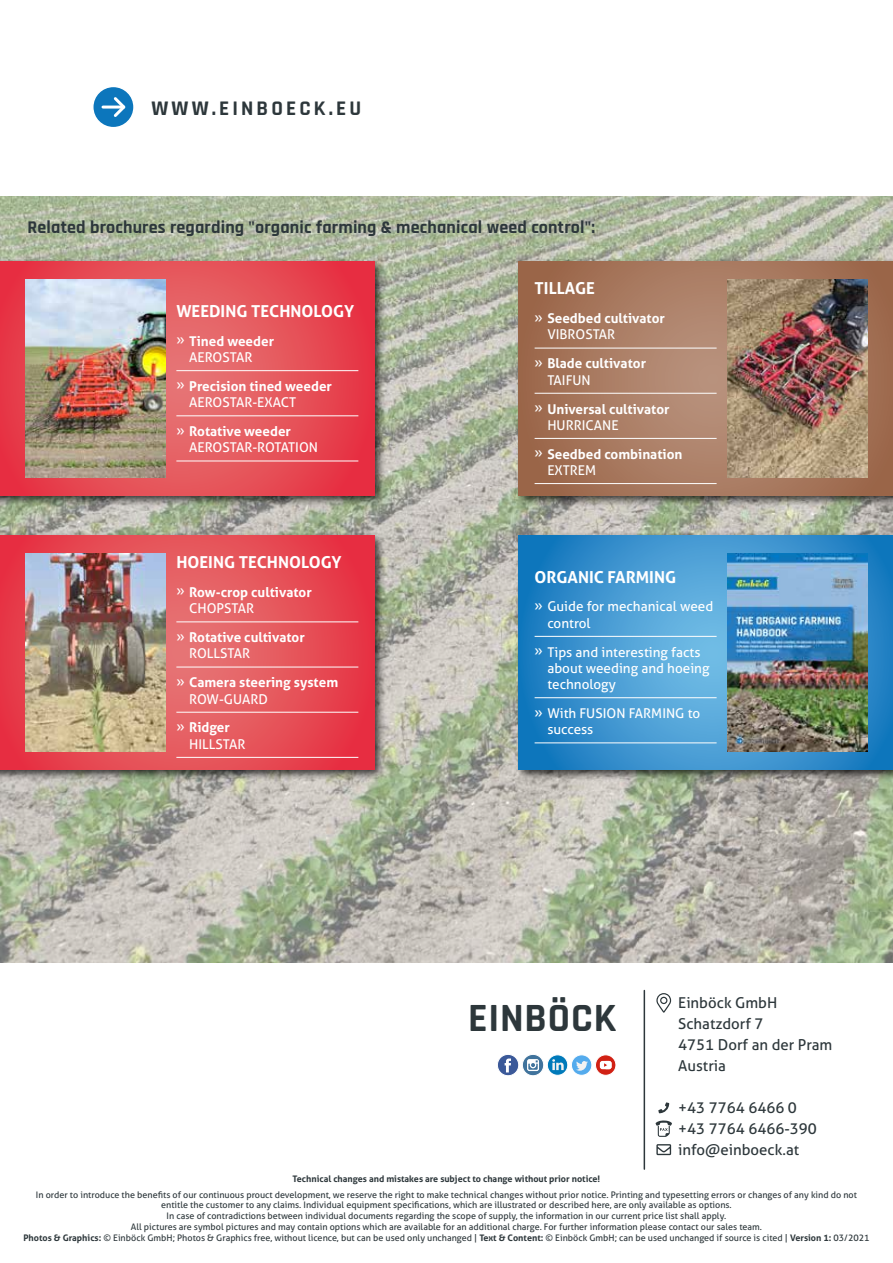
<style>
.page{position:relative;width:893px;height:1263px;background:#fff}
.page>*{position:absolute;margin:0;border:0;box-sizing:border-box;transform-origin:0 0}
.t1{font:700 40.5px "Rajdhani";letter-spacing:.02em;color:#2d373b}
.t2{font:700 21px "Rajdhani";letter-spacing:.15em;color:#2d373b}
.t3{font:700 18px "Rajdhani";letter-spacing:.01em;color:#2d373b}
.t4{font:700 16.5px "Aller";color:#fff}
.t5{font:15px/21px "Aller";color:#2d373b}
.t6{font:700 13.5px/16.2px "Aller";color:#fff}
.t7{font:13.5px/16.2px "Aller";color:#fff}
.t8{font:9px/10.8px "Aller";color:#2d373b;text-align:center}
.t9{font:700 9px "Aller";color:#2d373b}
.s1{font-weight:400}
.s2{font-weight:700}
</style>
<div class="page">
<img style="left:0;top:197px;width:893px;height:765px">
<div style="left:0;top:257px;width:387px;height:251px;background:#000;opacity:.75"></div>
<svg style="left:0;top:261px;width:374px;height:234px"></svg>
<div style="left:0;top:531px;width:387px;height:251px;background:#000;opacity:.75"></div>
<svg style="left:0;top:535px;width:374px;height:234px"></svg>
<div style="left:515px;top:257px;width:378px;height:251px;background:#000;opacity:.75"></div>
<svg style="left:519px;top:261px;width:374px;height:234px"></svg>
<div style="left:515px;top:531px;width:378px;height:251px;background:#000;opacity:.75"></div>
<svg style="left:519px;top:535px;width:374px;height:234px"></svg>
<img style="left:26px;top:279px;width:140px;height:199px">
<img style="left:727px;top:279px;width:140px;height:199px">
<div style="left:93px;top:86px;width:41px;height:42px;background:#0c76bc;border-radius:50%"></div>
<div style="left:92px;top:86px;width:43px;height:42px;border:2px solid #fff;border-radius:50%"></div>
<hr style="left:103px;top:106px;width:19px;height:3px;background:#fff">
<svg style="left:111px;top:97px;width:15px;height:20px"></svg>
<hr style="left:176px;top:370px;width:182px;height:1px;background:#fff">
<hr style="left:176px;top:416px;width:182px;height:1px;background:#fff">
<hr style="left:176px;top:461px;width:182px;height:1px;background:#fff">
<hr style="left:535px;top:348px;width:182px;height:1px;background:#fff">
<hr style="left:535px;top:393px;width:182px;height:1px;background:#fff">
<hr style="left:535px;top:438px;width:182px;height:1px;background:#fff">
<hr style="left:535px;top:483px;width:182px;height:1px;background:#fff">
<hr style="left:176px;top:622px;width:182px;height:1px;background:#fff">
<hr style="left:176px;top:667px;width:182px;height:1px;background:#fff">
<hr style="left:176px;top:712px;width:182px;height:1px;background:#fff">
<hr style="left:176px;top:757px;width:182px;height:1px;background:#fff">
<hr style="left:535px;top:636px;width:182px;height:1px;background:#fff">
<hr style="left:535px;top:697px;width:182px;height:1px;background:#fff">
<hr style="left:535px;top:743px;width:182px;height:1px;background:#fff">
<div style="left:497px;top:1054px;width:22px;height:22px;background:#3b5999;border-radius:50%"></div>
<div style="left:497px;top:1054px;width:22px;height:22px;border:1px solid #fff;border-radius:50%"></div>
<svg style="left:505px;top:1058px;width:6px;height:14px"></svg>
<svg style="left:522px;top:1054px;width:22px;height:22px"></svg>
<div style="left:522px;top:1054px;width:22px;height:22px;border:1px solid #fff;border-radius:50%"></div>
<svg style="left:527px;top:1059px;width:12px;height:12px"></svg>
<svg style="left:547px;top:1055px;width:21px;height:20px"></svg>
<div style="left:547px;top:1054px;width:21px;height:22px;border:1px solid #fff;border-radius:50%"></div>
<svg style="left:552px;top:1059px;width:12px;height:11px"></svg>
<div style="left:571px;top:1055px;width:21px;height:20px;background:#54abed;border-radius:50%"></div>
<div style="left:571px;top:1054px;width:21px;height:22px;border:1px solid #fff;border-radius:50%"></div>
<svg style="left:576px;top:1061px;width:12px;height:10px"></svg>
<svg style="left:595px;top:1055px;width:21px;height:20px"></svg>
<div style="left:595px;top:1054px;width:21px;height:22px;border:1px solid #fff;border-radius:50%"></div>
<svg style="left:600px;top:1061px;width:12px;height:8px"></svg>
<hr style="left:644px;top:990px;width:1px;height:179px;background:#2d373b">
<svg style="left:658px;top:1102px;width:11px;height:11px"></svg>
<svg style="left:656px;top:1144px;width:15px;height:11px"></svg>
<svg style="left:656px;top:993px;width:15px;height:20px"></svg>
<svg style="left:656px;top:1120px;width:16px;height:17px"></svg>
<img style="left:727px;top:553px;width:140px;height:198px">
<img style="left:26px;top:553px;width:140px;height:198px">
<h2 class="t2" style="left:151px;top:96px;width:211px">WWW.EINBOECK.EU</h2>
<h3 class="t3" style="left:27px;top:216px;width:569px">Related brochures regarding "organic farming &amp; mechanical weed control":</h3>
<h3 class="t4" style="left:176px;top:301px;width:179px">WEEDING TECHNOLOGY</h3>
<h3 class="t6" style="left:189px;top:333px;width:87px;text-indent:-13px"><span class="s1">»</span> Tined weeder<br><span class="s1">AEROSTAR</span></h3>
<h3 class="t6" style="left:189px;top:378px;width:144px;text-indent:-13px"><span class="s1">»</span> Precision tined weeder<br><span class="s1">AEROSTAR-EXACT</span></h3>
<h3 class="t7" style="left:189px;top:423px;width:130px;text-indent:-13px">» <span class="s2">Rotative weeder<br></span>AEROSTAR-ROTATION</h3>
<h3 class="t4" style="left:176px;top:552px;width:167px">HOEING TECHNOLOGY</h3>
<h3 class="t6" style="left:189px;top:584px;width:124px;text-indent:-13px"><span class="s1">»</span> Row-crop cultivator<br><span class="s1">CHOPSTAR</span></h3>
<h3 class="t6" style="left:189px;top:629px;width:117px;text-indent:-13px"><span class="s1">»</span> Rotative cultivator<br><span class="s1">ROLLSTAR</span></h3>
<h3 class="t6" style="left:189px;top:674px;width:151px;text-indent:-13px"><span class="s1">»</span> Camera steering system<br><span class="s1">ROW-GUARD</span></h3>
<h3 class="t7" style="left:189px;top:719px;width:58px;text-indent:-13px">» <span class="s2">Ridger<br></span>HILLSTAR</h3>
<h3 class="t4" style="left:535px;top:278px;width:62px">TILLAGE</h3>
<h3 class="t6" style="left:547px;top:310px;width:119px;text-indent:-13px"><span class="s1">»</span> Seedbed cultivator<br><span class="s1">VIBROSTAR</span></h3>
<h3 class="t6" style="left:547px;top:355px;width:100px;text-indent:-13px"><span class="s1">»</span> Blade cultivator<br><span class="s1">TAIFUN</span></h3>
<h3 class="t6" style="left:547px;top:400px;width:124px;text-indent:-13px"><span class="s1">»</span> Universal cultivator<br><span class="s1">HURRICANE</span></h3>
<h3 class="t6" style="left:547px;top:446px;width:137px;text-indent:-13px"><span class="s1">»</span> Seedbed combination<br><span class="s1">EXTREM</span></h3>
<h3 class="t4" style="left:535px;top:566px;width:143px">ORGANIC FARMING</h3>
<h3 class="t7" style="left:547px;top:598px;width:167px;text-indent:-13px">» Guide for mechanical weed control</h3>
<h3 class="t7" style="left:547px;top:644px;width:164px;text-indent:-13px">» Tips and interesting facts about weeding and hoeing technology</h3>
<h3 class="t7" style="left:547px;top:705px;width:154px;text-indent:-13px">» With FUSION FARMING to success</h3>
<h1 class="t1" style="left:468px;top:994px;width:149px">EINBÖCK</h1>
<h3 class="t5" style="left:678px;top:992px;width:156px">Einböck GmbH<br>Schatzdorf 7<br>4751 Dorf an der Pram<br>Austria</h3>
<h3 class="t5" style="left:678px;top:1097px;width:140px">+43 7764 6466 0 +43 7764 6466-390 info@einboeck.at</h3>
<p class="t9" style="left:293px;top:1174px;width:309px">Technical changes and mistakes are subject to change without prior notice!</p>
<p class="t8" style="left:23px;top:1189px;width:848px">In order to introduce the benefits of our continuous prouct development, we reserve the right to make technical changes without prior notice. Printing and typesetting errors or changes of any kind do not entitle the customer to any claims. Individual equipment specifications, which are illustrated or described here, are only available as options.<br>In case of contradictions between individual documents regarding the scope of supply, the information in our current price list shall apply.<br>All pictures are symbol pictures and may contain options which are available for an additional charge. For further information please contact our sales team.<br><span class="s2">Photos &amp; Graphics:</span> © Einböck GmbH; Photos &amp; Graphics free, without licence, but can be used only unchanged | <span class="s2">Text &amp; Content:</span> © Einböck GmbH; can be used unchanged if source is cited | <span class="s2">Version 1:</span> 03/2021</p>
</div>
